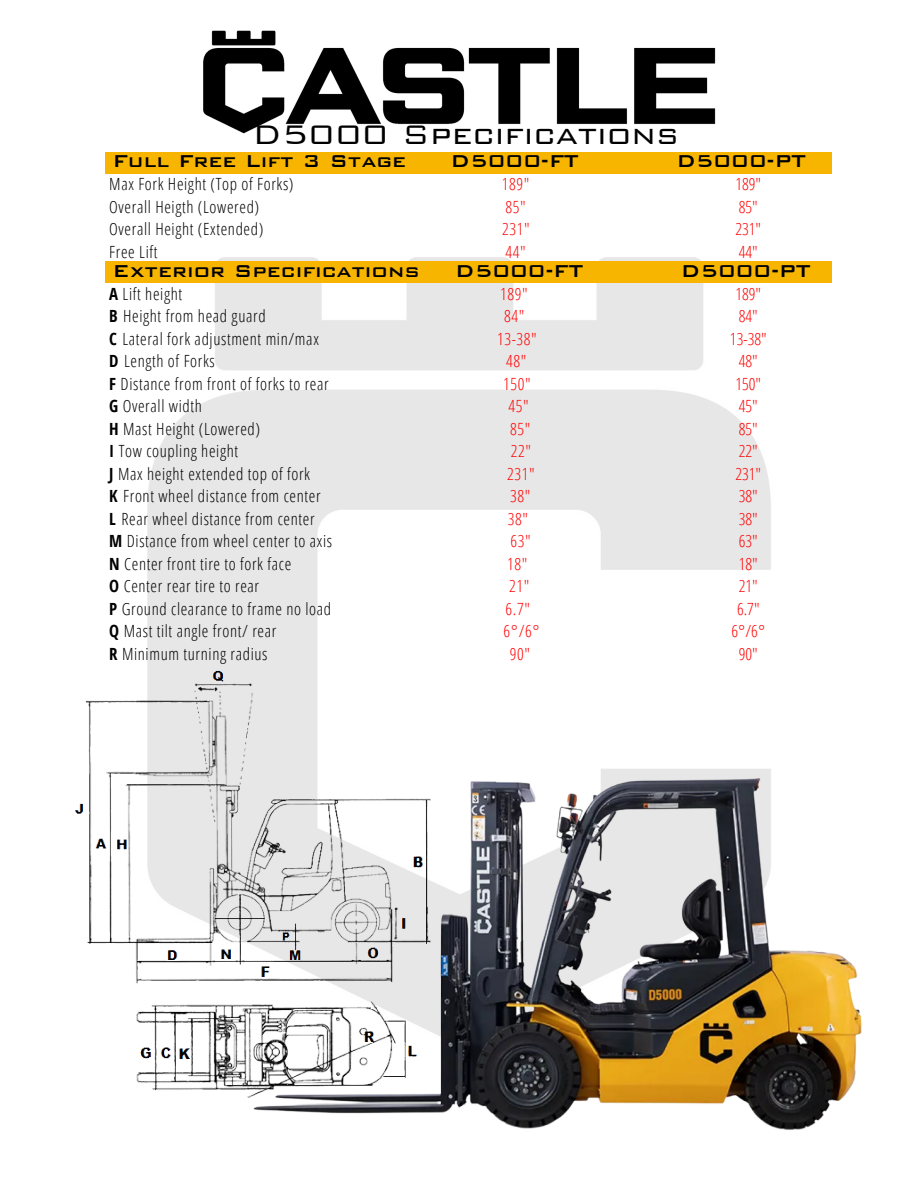
<style>
.page{position:relative;width:918px;height:1188px;background:#fff}
.page>*{position:absolute;margin:0;border:0;box-sizing:border-box;transform-origin:0 0}
.t1{font:300 35.85px "Bank Gothic BT";color:#000}
.t2{font:500 22.95px "Bank Gothic BT";color:#000}
.t3{font:300 16.8px "Open Sans Condensed";letter-spacing:.04em;color:#000}
.t4{font:300 16.8px "Open Sans Condensed";letter-spacing:.02em;color:#f00}
.s1{font-weight:700}
</style>
<div class="page">
<img style="left:105px;top:173px;width:727px;height:482px">
<div style="left:105px;top:152px;width:727px;height:21px;background:#f8b500"></div>
<div style="left:105px;top:261px;width:727px;height:22px;background:#f8b500"></div>
<img style="left:459px;top:769px;width:403px;height:361px">
<img style="left:75px;top:655px;width:384px;height:459px">
<img style="left:203px;top:30px;width:513px;height:104px">
<p class="t1" style="left:252px;top:115px;width:428px">D5000 Specifications</p>
<p class="t3" style="left:109px;top:172px;width:186px">Max Fork Height (Top of Forks)</p>
<p class="t4" style="left:502px;top:172px;width:29px">189"</p>
<p class="t3" style="left:109px;top:195px;width:151px">Overall Heigth (Lowered)</p>
<p class="t4" style="left:505px;top:195px;width:22px">85"</p>
<p class="t3" style="left:109px;top:217px;width:156px">Overall Height (Extended)</p>
<p class="t4" style="left:502px;top:217px;width:29px">231"</p>
<p class="t3" style="left:109px;top:240px;width:50px">Free Lift</p>
<p class="t4" style="left:506px;top:240px;width:22px">44"</p>
<p class="t2" style="left:113px;top:148px;width:295px">Full Free Lift 3 Stage</p>
<p class="t2" style="left:451px;top:148px;width:129px">D5000-FT</p>
<p class="t2" style="left:676px;top:148px;width:131px">D5000-PT</p>
<p class="t4" style="left:735px;top:172px;width:27px">189"</p>
<p class="t4" style="left:739px;top:195px;width:21px">85"</p>
<p class="t4" style="left:735px;top:217px;width:27px">231"</p>
<p class="t4" style="left:739px;top:240px;width:21px">44"</p>
<p class="t2" style="left:113px;top:258px;width:309px">Exterior Specifications</p>
<p class="t2" style="left:455px;top:258px;width:129px">D5000-FT</p>
<p class="t2" style="left:681px;top:258px;width:131px">D5000-PT</p>
<p class="t3" style="left:109px;top:282px;width:74px"><span class="s1">A</span> Lift height</p>
<p class="t4" style="left:500px;top:282px;width:29px">189"</p>
<p class="t3" style="left:109px;top:304px;width:158px"><span class="s1">B</span> Height from head guard</p>
<p class="t4" style="left:504px;top:304px;width:22px">84"</p>
<p class="t3" style="left:109px;top:327px;width:211px"><span class="s1">C</span> Lateral fork adjustment min/max</p>
<p class="t4" style="left:497px;top:327px;width:41px">13-38"</p>
<p class="t3" style="left:109px;top:349px;width:107px"><span class="s1">D</span> Length of Forks</p>
<p class="t4" style="left:506px;top:349px;width:22px">48"</p>
<p class="t3" style="left:109px;top:372px;width:221px"><span class="s1">F</span> Distance from front of forks to rear</p>
<p class="t4" style="left:503px;top:372px;width:29px">150"</p>
<p class="t3" style="left:109px;top:394px;width:94px"><span class="s1">G</span> Overall width</p>
<p class="t4" style="left:508px;top:394px;width:22px">45"</p>
<p class="t3" style="left:109px;top:417px;width:152px"><span class="s1">H</span> Mast Height (Lowered)</p>
<p class="t4" style="left:510px;top:417px;width:22px">85"</p>
<p class="t3" style="left:109px;top:439px;width:130px"><span class="s1">I</span> Tow coupling height</p>
<p class="t4" style="left:511px;top:439px;width:22px">22"</p>
<p class="t3" style="left:109px;top:462px;width:202px"><span class="s1">J</span> Max height extended top of fork</p>
<p class="t4" style="left:507px;top:462px;width:29px">231"</p>
<p class="t3" style="left:109px;top:484px;width:213px"><span class="s1">K</span> Front wheel distance from center</p>
<p class="t4" style="left:510px;top:484px;width:22px">38"</p>
<p class="t3" style="left:109px;top:507px;width:207px"><span class="s1">L</span> Rear wheel distance from center</p>
<p class="t4" style="left:508px;top:507px;width:22px">38"</p>
<p class="t3" style="left:109px;top:529px;width:224px"><span class="s1">M</span> Distance from wheel center to axis</p>
<p class="t4" style="left:510px;top:529px;width:22px">63"</p>
<p class="t3" style="left:109px;top:552px;width:184px"><span class="s1">N</span> Center front tire to fork face</p>
<p class="t4" style="left:507px;top:552px;width:22px">18"</p>
<p class="t3" style="left:109px;top:574px;width:151px"><span class="s1">O</span> Center rear tire to rear</p>
<p class="t4" style="left:509px;top:574px;width:22px">21"</p>
<p class="t3" style="left:109px;top:597px;width:223px"><span class="s1">P</span> Ground clearance to frame no load</p>
<p class="t4" style="left:506px;top:597px;width:26px">6.7"</p>
<p class="t3" style="left:109px;top:619px;width:169px"><span class="s1">Q</span> Mast tilt angle front/ rear</p>
<p class="t4" style="left:504px;top:619px;width:38px">6°/6°</p>
<p class="t3" style="left:109px;top:642px;width:160px"><span class="s1">R</span> Minimum turning radius</p>
<p class="t4" style="left:510px;top:642px;width:22px">90"</p>
<p class="t4" style="left:735px;top:282px;width:27px">189"</p>
<p class="t4" style="left:739px;top:304px;width:21px">84"</p>
<p class="t4" style="left:730px;top:327px;width:38px">13-38"</p>
<p class="t4" style="left:739px;top:349px;width:21px">48"</p>
<p class="t4" style="left:735px;top:372px;width:27px">150"</p>
<p class="t4" style="left:739px;top:394px;width:21px">45"</p>
<p class="t4" style="left:739px;top:417px;width:21px">85"</p>
<p class="t4" style="left:739px;top:439px;width:21px">22"</p>
<p class="t4" style="left:735px;top:462px;width:27px">231"</p>
<p class="t4" style="left:739px;top:484px;width:21px">38"</p>
<p class="t4" style="left:739px;top:507px;width:21px">38"</p>
<p class="t4" style="left:739px;top:529px;width:21px">63"</p>
<p class="t4" style="left:739px;top:552px;width:21px">18"</p>
<p class="t4" style="left:739px;top:574px;width:21px">21"</p>
<p class="t4" style="left:737px;top:597px;width:24px">6.7"</p>
<p class="t4" style="left:732px;top:619px;width:35px">6°/6°</p>
<p class="t4" style="left:739px;top:642px;width:21px">90"</p>
</div>
